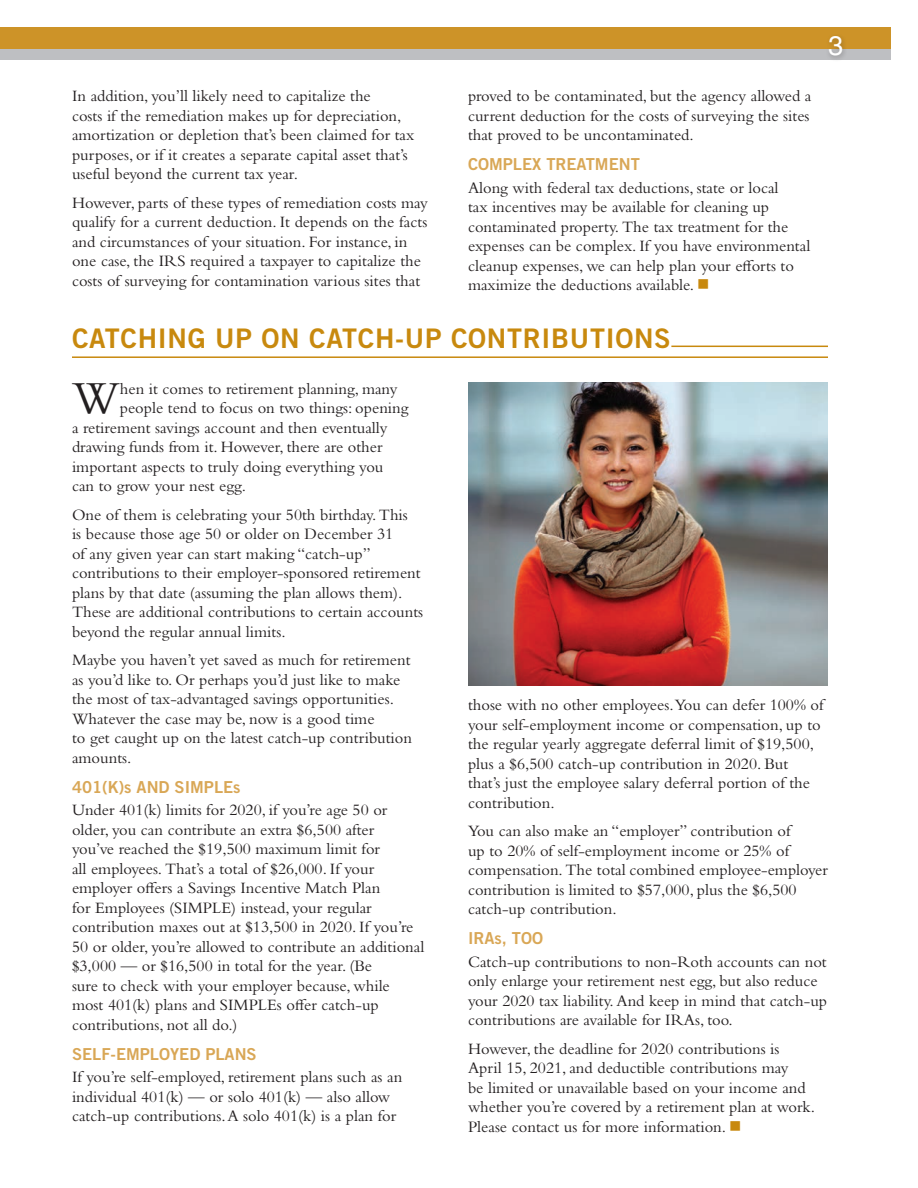
<style>
.page{position:relative;width:918px;height:1188px;background:#fff}
.page>*{position:absolute;margin:0;border:0;box-sizing:border-box;transform-origin:0 0}
.t1{font:47.85px "Bembo Std";color:#231f20}
.t2{font:27px "Trade Gothic LT Std Bd 2";letter-spacing:.025em;color:#c8890e}
.t3{font:27px "Helvetica LT Std";color:#fff}
.t4{font:16.5px/19.5px "Bembo Std";color:#231f20}
.t5{font:16.5px "Trade Gothic LT Std Bd 2";color:#d9a756}
.s1{color:#c8890e}
</style>
<div class="page">
<div style="left:0;top:44px;width:890px;height:16px;background:#bebfc2"></div>
<div style="left:0;top:27px;width:890px;height:22px;background:#cd9328"></div>
<div style="left:826px;top:33px;width:22px;height:29px;background:#231f20;opacity:.3"></div>
<hr style="left:671px;top:346px;width:157px;height:1px;background:#c8890e">
<hr style="left:72px;top:356px;width:756px;height:2px;background:#c8890e">
<img style="left:468px;top:382px;width:360px;height:304px">
<h2 class="t3" style="left:828px;top:30px;width:17px">3</h2>
<p class="t4" style="left:72px;top:86px;width:344px">In addition, you’ll likely need to capitalize the<br>costs if the remediation makes up for depreciation, amortization or depletion that’s been claimed for tax purposes, or if it creates a separate capital asset that’s useful beyond the current tax year.</p>
<p class="t4" style="left:72px;top:192px;width:357px">However, parts of these types of remediation costs may qualify for a current deduction. It depends on the facts and circumstances of your situation. For instance, in one case, the IRS required a taxpayer to capitalize the costs of surveying for contamination various sites that</p>
<p class="t4" style="left:468px;top:86px;width:345px;text-align:justify">proved to be contaminated, but the agency allowed a current deduction for the costs of surveying the sites that proved to be uncontaminated.</p>
<p class="t5" style="left:468px;top:154px;width:173px">COMPLEX TREATMENT</p>
<p class="t4" style="left:468px;top:177px;width:344px">Along with federal tax deductions, state or local<br>tax incentives may be available for cleaning up contaminated property. The tax treatment for the expenses can be complex. If you have environmental cleanup expenses, we can help plan your efforts to maximize the deductions available. <span class="s1">■</span></p>
<h2 class="t2" style="left:72px;top:322px;width:600px">CATCHING UP ON CATCH-UP CONTRIBUTIONS</h2>
<h1 class="t1" style="left:72px;top:370px;width:49px">W</h1>
<p class="t4" style="left:120px;top:378px;width:279px">hen it comes to retirement planning, many</p>
<p class="t4" style="left:120px;top:398px;width:290px">people tend to focus on two things: opening</p>
<p class="t4" style="left:72px;top:417px;width:317px">a retirement savings account and then eventually</p>
<p class="t4" style="left:72px;top:437px;width:312px">drawing funds from it. However, there are other</p>
<p class="t4" style="left:72px;top:456px;width:313px">important aspects to truly doing everything you</p>
<p class="t4" style="left:72px;top:476px;width:176px">can to grow your nest egg.</p>
<p class="t4" style="left:72px;top:504px;width:353px">One of them is celebrating your 50th birthday. This<br>is because those age 50 or older on December 31<br>of any given year can start making “catch-up” contributions to their employer-sponsored retirement plans by that date (assuming the plan allows them).<br>These are additional contributions to certain accounts beyond the regular annual limits.</p>
<p class="t4" style="left:72px;top:650px;width:342px">Maybe you haven’t yet saved as much for retirement as you’d like to. Or perhaps you’d just like to make the most of tax-advantaged savings opportunities.<br>Whatever the case may be, now is a good time<br>to get caught up on the latest catch-up contribution amounts.</p>
<p class="t5" style="left:72px;top:777px;width:170px">401(K)s AND SIMPLEs</p>
<p class="t4" style="left:72px;top:800px;width:354px">Under 401(k) limits for 2020, if you’re age 50 or older, you can contribute an extra $6,500 after<br>you’ve reached the $19,500 maximum limit for<br>all employees. That’s a total of $26,000. If your employer offers a Savings Incentive Match Plan<br>for Employees (SIMPLE) instead, your regular contribution maxes out at $13,500 in 2020. If you’re 50 or older, you’re allowed to contribute an additional $3,000 — or $16,500 in total for the year. (Be<br>sure to check with your employer because, while most 401(k) plans and SIMPLEs offer catch-up contributions, not all do.)</p>
<p class="t5" style="left:72px;top:1044px;width:186px">SELF-EMPLOYED PLANS</p>
<p class="t4" style="left:72px;top:1067px;width:332px">If you’re self-employed, retirement plans such as an individual 401(k) — or solo 401(k) — also allow catch-up contributions. A solo 401(k) is a plan for</p>
<p class="t4" style="left:468px;top:695px;width:357px">those with no other employees. You can defer 100% of your self-employment income or compensation, up to the regular yearly aggregate deferral limit of $19,500, plus a $6,500 catch-up contribution in 2020. But that’s just the employee salary deferral portion of the contribution.</p>
<p class="t4" style="left:468px;top:821px;width:362px">You can also make an “employer” contribution of<br>up to 20% of self-employment income or 25% of compensation. The total combined employee-employer contribution is limited to $57,000, plus the $6,500 catch-up contribution.</p>
<p class="t5" style="left:468px;top:928px;width:77px">IRAs, TOO</p>
<p class="t4" style="left:468px;top:951px;width:361px">Catch-up contributions to non-Roth accounts can not only enlarge your retirement nest egg, but also reduce your 2020 tax liability. And keep in mind that catch-up contributions are available for IRAs, too.</p>
<p class="t4" style="left:468px;top:1038px;width:349px">However, the deadline for 2020 contributions is April 15, 2021, and deductible contributions may<br>be limited or unavailable based on your income and whether you’re covered by a retirement plan at work.<br>Please contact us for more information. <span class="s1">■</span></p>
</div>
